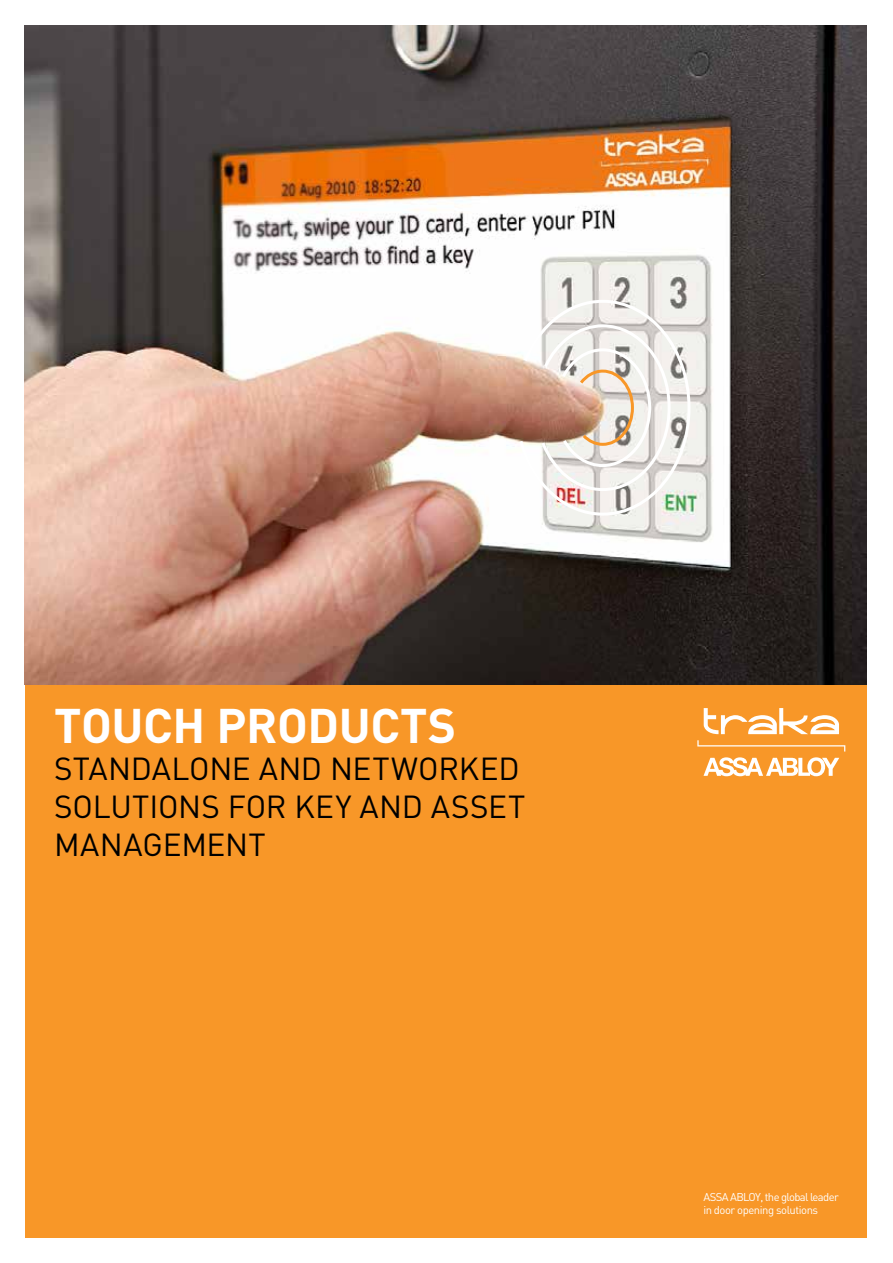
<style>
.page{position:relative;width:893px;height:1263px;background:#fff}
.page>*{position:absolute;margin:0;border:0;box-sizing:border-box;transform-origin:0 0}
.t1{font:700 48px "DIN";letter-spacing:-.01em;color:#fff}
.t2{font:31.5px/37.8px "DIN";letter-spacing:-.005em;color:#000}
.t3{font:11.25px/13.5px "DIN";letter-spacing:-.055em;color:#fff}
</style>
<div class="page">
<div style="left:26px;top:685px;width:841px;height:552px;background:#f89728"></div>
<img style="left:24px;top:26px;width:842px;height:659px">
<svg style="left:703px;top:757px;width:136px;height:19px"></svg>
<svg style="left:697px;top:740px;width:148px;height:11px"></svg>
<svg style="left:704px;top:708px;width:135px;height:26px"></svg>
<svg style="left:517px;top:298px;width:175px;height:219px"></svg>
<h1 class="t1" style="left:54px;top:694px;width:404px">TOUCH PRODUCTS</h1>
<p class="t2" style="left:54px;top:749px;width:473px">STANDALONE AND NETWORKED<br>SOLUTIONS FOR KEY AND ASSET<br>MANAGEMENT</p>
<p class="t3" style="left:704px;top:1190px;width:137px">ASSA ABLOY, the global leader in door opening solutions</p>
</div>
